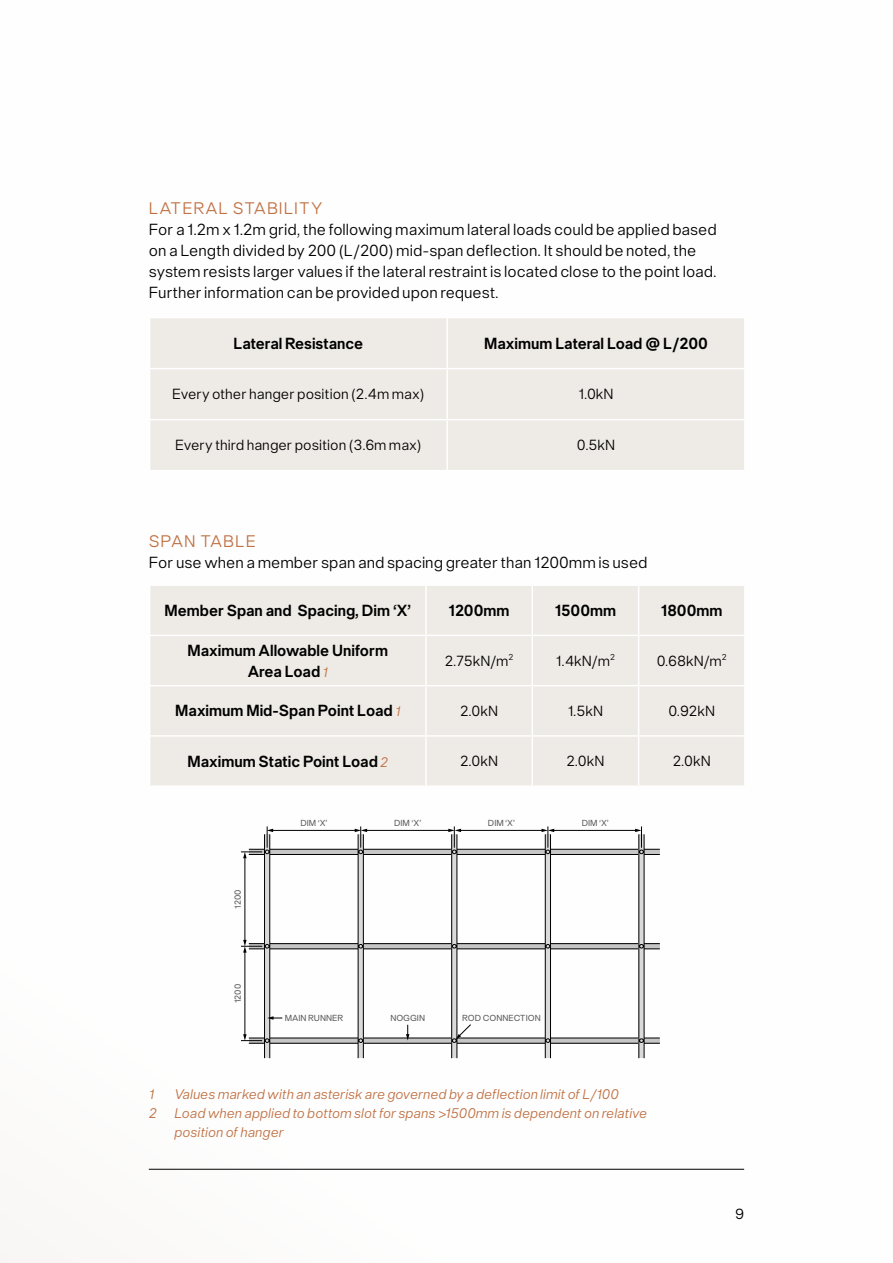
<style>
.page{position:relative;width:893px;height:1263px;background:#fff}
.page>*{position:absolute;margin:0;border:0;box-sizing:border-box;transform-origin:0 0}
.t1{font:18px "neue Singular D Light";letter-spacing:.05em;color:#c07042}
.t2{font:17.25px/21px "neue Singular D Light";color:#000}
.t3{font:700 17.25px/21px "neue Singular D Semi";color:#000;text-align:center}
.t4{font:15.75px "neue Singular D Light";color:#000}
.t5{font:italic 15px "neue Singular D Light";color:#c07042}
.t6{font:9.45px "neue Singular D Regular";color:#5b5a5a}
.s1{font-family:"neue Singular D Light";font-weight:400;font-style:italic;font-size:14.85px;color:#c07042}
</style>
<div class="page">
<hr style="left:149px;top:1169px;width:595px;height:1px;background:#000">
<div style="left:150px;top:318px;width:594px;height:152px;background:#eeeae5"></div>
<hr style="left:446px;top:318px;width:2px;height:50px;background:#fff">
<hr style="left:446px;top:369px;width:2px;height:50px;background:#fff">
<hr style="left:446px;top:420px;width:2px;height:50px;background:#fff">
<hr style="left:149px;top:368px;width:298px;height:1px;background:#fff">
<hr style="left:447px;top:368px;width:299px;height:1px;background:#fff">
<hr style="left:149px;top:419px;width:298px;height:1px;background:#fff">
<hr style="left:447px;top:419px;width:299px;height:1px;background:#fff">
<div style="left:150px;top:586px;width:594px;height:199px;background:#eeeae5"></div>
<hr style="left:425px;top:586px;width:2px;height:49px;background:#fff">
<hr style="left:531px;top:586px;width:2px;height:49px;background:#fff">
<hr style="left:425px;top:636px;width:2px;height:49px;background:#fff">
<hr style="left:531px;top:636px;width:2px;height:49px;background:#fff">
<hr style="left:425px;top:686px;width:2px;height:49px;background:#fff">
<hr style="left:531px;top:686px;width:2px;height:49px;background:#fff">
<hr style="left:425px;top:737px;width:2px;height:48px;background:#fff">
<hr style="left:531px;top:737px;width:2px;height:48px;background:#fff">
<hr style="left:638px;top:586px;width:1px;height:49px;background:#fff">
<hr style="left:638px;top:636px;width:1px;height:49px;background:#fff">
<hr style="left:638px;top:686px;width:1px;height:49px;background:#fff">
<hr style="left:638px;top:737px;width:1px;height:48px;background:#fff">
<hr style="left:149px;top:635px;width:277px;height:1px;background:#fff">
<hr style="left:426px;top:635px;width:106px;height:1px;background:#fff">
<hr style="left:532px;top:635px;width:107px;height:1px;background:#fff">
<hr style="left:639px;top:635px;width:107px;height:1px;background:#fff">
<hr style="left:149px;top:685px;width:277px;height:1px;background:#fff">
<hr style="left:426px;top:685px;width:106px;height:1px;background:#fff">
<hr style="left:532px;top:685px;width:107px;height:1px;background:#fff">
<hr style="left:639px;top:685px;width:107px;height:1px;background:#fff">
<hr style="left:149px;top:735px;width:277px;height:2px;background:#fff">
<hr style="left:426px;top:735px;width:106px;height:2px;background:#fff">
<hr style="left:532px;top:735px;width:107px;height:2px;background:#fff">
<hr style="left:639px;top:735px;width:107px;height:2px;background:#fff">
<div style="left:249px;top:1038px;width:411px;height:5px;background:#c6c6c6"></div>
<div style="left:249px;top:944px;width:411px;height:5px;background:#c6c6c6"></div>
<div style="left:249px;top:849px;width:411px;height:5px;background:#c6c6c6"></div>
<hr style="left:249px;top:849px;width:411px;height:1px;background:#000">
<hr style="left:249px;top:854px;width:411px;height:1px;background:#000">
<hr style="left:249px;top:943px;width:411px;height:1px;background:#000">
<hr style="left:249px;top:948px;width:411px;height:1px;background:#000">
<hr style="left:249px;top:1038px;width:411px;height:1px;background:#000">
<hr style="left:249px;top:1043px;width:411px;height:1px;background:#000">
<div style="left:265px;top:834px;width:5px;height:224px;background:#dadada"></div>
<div style="left:358px;top:834px;width:5px;height:224px;background:#dadada"></div>
<div style="left:452px;top:834px;width:5px;height:224px;background:#dadada"></div>
<div style="left:545px;top:834px;width:5px;height:224px;background:#dadada"></div>
<div style="left:639px;top:834px;width:5px;height:224px;background:#dadada"></div>
<hr style="left:264px;top:834px;width:1px;height:224px;background:#000">
<hr style="left:269px;top:834px;width:1px;height:224px;background:#000">
<hr style="left:358px;top:834px;width:1px;height:224px;background:#000">
<hr style="left:363px;top:834px;width:1px;height:224px;background:#000">
<hr style="left:451px;top:834px;width:1px;height:224px;background:#000">
<hr style="left:457px;top:834px;width:1px;height:224px;background:#000">
<hr style="left:545px;top:834px;width:1px;height:224px;background:#000">
<hr style="left:550px;top:834px;width:1px;height:224px;background:#000">
<hr style="left:639px;top:834px;width:1px;height:224px;background:#000">
<hr style="left:644px;top:834px;width:1px;height:224px;background:#000">
<svg style="left:359px;top:944px;width:4px;height:4px"></svg>
<svg style="left:452px;top:944px;width:4px;height:4px"></svg>
<svg style="left:546px;top:944px;width:4px;height:4px"></svg>
<svg style="left:639px;top:944px;width:4px;height:4px"></svg>
<svg style="left:359px;top:1038px;width:4px;height:5px"></svg>
<svg style="left:546px;top:1038px;width:4px;height:5px"></svg>
<svg style="left:639px;top:1038px;width:4px;height:5px"></svg>
<hr style="left:245px;top:857px;width:1px;height:84px;background:#000">
<svg style="left:406px;top:1025px;width:3px;height:15px"></svg>
<svg style="left:452px;top:1024px;width:19px;height:19px"></svg>
<svg style="left:267px;top:1016px;width:15px;height:4px"></svg>
<hr style="left:272px;top:830px;width:84px;height:1px;background:#000">
<hr style="left:366px;top:830px;width:83px;height:1px;background:#000">
<hr style="left:460px;top:830px;width:83px;height:1px;background:#000">
<hr style="left:553px;top:830px;width:83px;height:1px;background:#000">
<hr style="left:245px;top:951px;width:1px;height:84px;background:#000">
<svg style="left:241px;top:826px;width:32px;height:32px"></svg>
<svg style="left:241px;top:940px;width:28px;height:13px"></svg>
<svg style="left:241px;top:1034px;width:28px;height:9px"></svg>
<svg style="left:355px;top:826px;width:12px;height:28px"></svg>
<svg style="left:448px;top:826px;width:13px;height:28px"></svg>
<svg style="left:542px;top:826px;width:12px;height:28px"></svg>
<svg style="left:635px;top:826px;width:8px;height:28px"></svg>
<p class="t1" style="left:149px;top:197px;width:175px">LATERAL STABILITY</p>
<p class="t2" style="left:149px;top:218px;width:569px">For a 1.2m x 1.2m grid, the following maximum lateral loads could be applied based on a Length divided by 200 (L/200) mid-span deflection. It should be noted, the system resists larger values if the lateral restraint is located close to the point load.<br>Further information can be provided upon request.</p>
<p class="t3" style="left:234px;top:333px;width:131px">Lateral Resistance</p>
<p class="t3" style="left:484px;top:333px;width:225px">Maximum Lateral Load @ L/200</p>
<p class="t4" style="left:172px;top:384px;width:254px">Every other hanger position (2.4m max)</p>
<p class="t4" style="left:578px;top:384px;width:37px">1.0kN</p>
<p class="t4" style="left:175px;top:436px;width:248px">Every third hanger position (3.6m max)</p>
<p class="t4" style="left:577px;top:436px;width:40px">0.5kN</p>
<p class="t1" style="left:149px;top:530px;width:109px">SPAN TABLE</p>
<p class="t2" style="left:149px;top:552px;width:500px">For use when a member span and spacing greater than 1200mm is used</p>
<p class="t3" style="left:165px;top:600px;width:248px">Member Span and Spacing, Dim ‘X’</p>
<p class="t3" style="left:449px;top:600px;width:63px">1200mm</p>
<p class="t3" style="left:555px;top:600px;width:63px">1500mm</p>
<p class="t3" style="left:661px;top:600px;width:63px">1800mm</p>
<p class="t3" style="left:187px;top:640px;width:202px">Maximum Allowable Uniform<br>Area Load <span class="s1">1</span></p>
<p class="t4" style="left:445px;top:651px;width:70px">2.75kN/m<sup>2</sup></p>
<p class="t4" style="left:556px;top:651px;width:61px">1.4kN/m<sup>2</sup></p>
<p class="t4" style="left:657px;top:651px;width:72px">0.68kN/m<sup>2</sup></p>
<p class="t3" style="left:175px;top:700px;width:226px">Maximum Mid-Span Point Load<span class="s1">1</span></p>
<p class="t4" style="left:460px;top:701px;width:40px">2.0kN</p>
<p class="t4" style="left:568px;top:701px;width:37px">1.5kN</p>
<p class="t4" style="left:668px;top:701px;width:48px">0.92kN</p>
<p class="t3" style="left:187px;top:751px;width:202px">Maximum Static Point Load<span class="s1">2</span></p>
<p class="t4" style="left:460px;top:751px;width:40px">2.0kN</p>
<p class="t4" style="left:566px;top:751px;width:40px">2.0kN</p>
<p class="t4" style="left:673px;top:751px;width:40px">2.0kN</p>
<p class="t6" style="left:232px;top:908px;width:21px;rotate:-90deg">1200</p>
<p class="t6" style="left:300px;top:818px;width:29px">DIM ‘X’</p>
<p class="t6" style="left:394px;top:818px;width:29px">DIM ‘X’</p>
<p class="t6" style="left:488px;top:818px;width:29px">DIM ‘X’</p>
<p class="t6" style="left:582px;top:818px;width:29px">DIM ‘X’</p>
<p class="t6" style="left:232px;top:1003px;width:21px;rotate:-90deg">1200</p>
<p class="t6" style="left:285px;top:1012px;width:60px">MAIN RUNNER</p>
<p class="t6" style="left:390px;top:1012px;width:36px">NOGGIN</p>
<p class="t6" style="left:462px;top:1012px;width:80px">ROD CONNECTION</p>
<p class="t5" style="left:149px;top:1085px;width:7px">1</p>
<p class="t5" style="left:174px;top:1085px;width:446px">Values marked with an asterisk are governed by a deflection limit of L/100</p>
<p class="t5" style="left:149px;top:1104px;width:500px">2 Load when applied to bottom slot for spans &gt;1500mm is dependent on relative</p>
<p class="t5" style="left:174px;top:1123px;width:111px">position of hanger</p>
<p class="t4" style="left:735px;top:1204px;width:11px">9</p>
</div>
